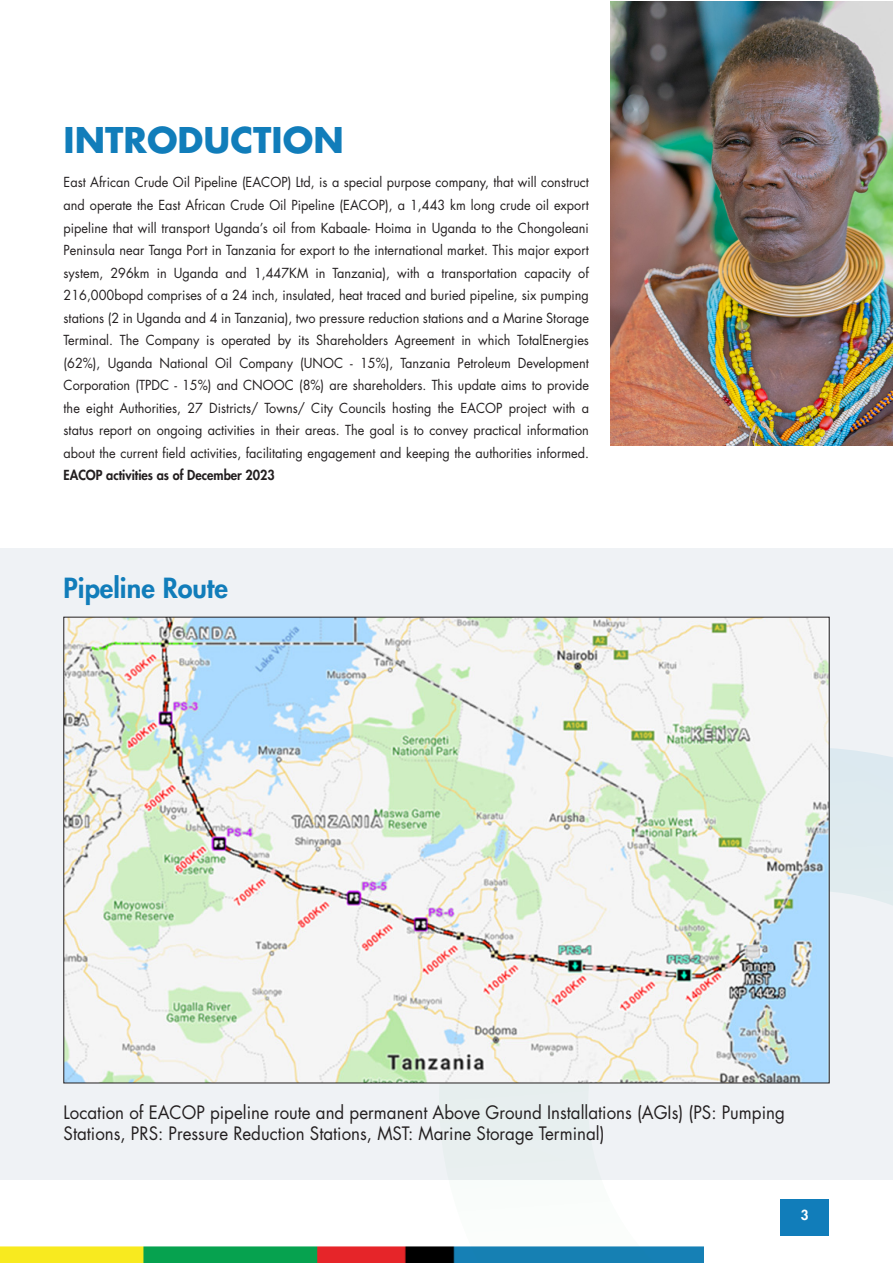
<style>
.page{position:relative;width:893px;height:1263px;background:#fff}
.page>*{position:absolute;margin:0;border:0;box-sizing:border-box;transform-origin:0 0}
.t1{font:700 34.5px "Futura Std";color:#117dba}
.t2{font:800 27px "Futura Std";color:#117dba}
.t3{font:18px/21.6px "Futura Std";color:#231f20;scale:.94 1}
.t4{font:13.5px/22.5px "Futura Std";color:#231f20;text-align:justify;scale:.94 1}
.t5{font:800 13.5px "Futura Std";color:#231f20;scale:.94 1}
.t6{font:800 13.5px "Futura Std";color:#fff}
</style>
<div class="page">
<div style="left:0;top:549px;width:893px;height:631px;background:#eff2f5"></div>
<img style="left:610px;top:1px;width:283px;height:444px">
<img style="left:0;top:1246px;width:389px;height:17px">
<svg style="left:389px;top:697px;width:504px;height:566px"></svg>
<img style="left:66px;top:619px;width:761px;height:462px">
<h1 class="t1" style="left:64px;top:117px;width:282px">INTRODUCTION</h1>
<p class="t4" style="left:64px;top:171px;width:560px">East African Crude Oil Pipeline (EACOP) Ltd, is a special purpose company, that will construct and operate the East African Crude Oil Pipeline (EACOP), a 1,443 km long crude oil export pipeline that will transport Uganda’s oil from Kabaale- Hoima in Uganda to the Chongoleani Peninsula near Tanga Port in Tanzania for export to the international market. This major export system, 296km in Uganda and 1,447KM in Tanzania), with a transportation capacity of 216,000bopd comprises of a 24 inch, insulated, heat traced and buried pipeline, six pumping stations (2 in Uganda and 4 in Tanzania), two pressure reduction stations and a Marine Storage Terminal. The Company is operated by its Shareholders Agreement in which TotalEnergies (62%), Uganda National Oil Company (UNOC - 15%), Tanzania Petroleum Development Corporation (TPDC - 15%) and CNOOC (8%) are shareholders. This update aims to provide the eight Authorities, 27 Districts/ Towns/ City Councils hosting the EACOP project with a status report on ongoing activities in their areas. The goal is to convey practical information about the current field activities, facilitating engagement and keeping the authorities informed.</p>
<p class="t5" style="left:64px;top:466px;width:226px">EACOP activities as of December 2023</p>
<h2 class="t2" style="left:64px;top:571px;width:166px">Pipeline Route</h2>
<h3 class="t3" style="left:64px;top:1101px;width:769px">Location of EACOP pipeline route and permanent Above Ground Installations (AGIs) (PS: Pumping<br>Stations, PRS: Pressure Reduction Stations, MST: Marine Storage Terminal)</h3>
<p class="t6" style="left:801px;top:1206px;width:9px">3</p>
</div>
